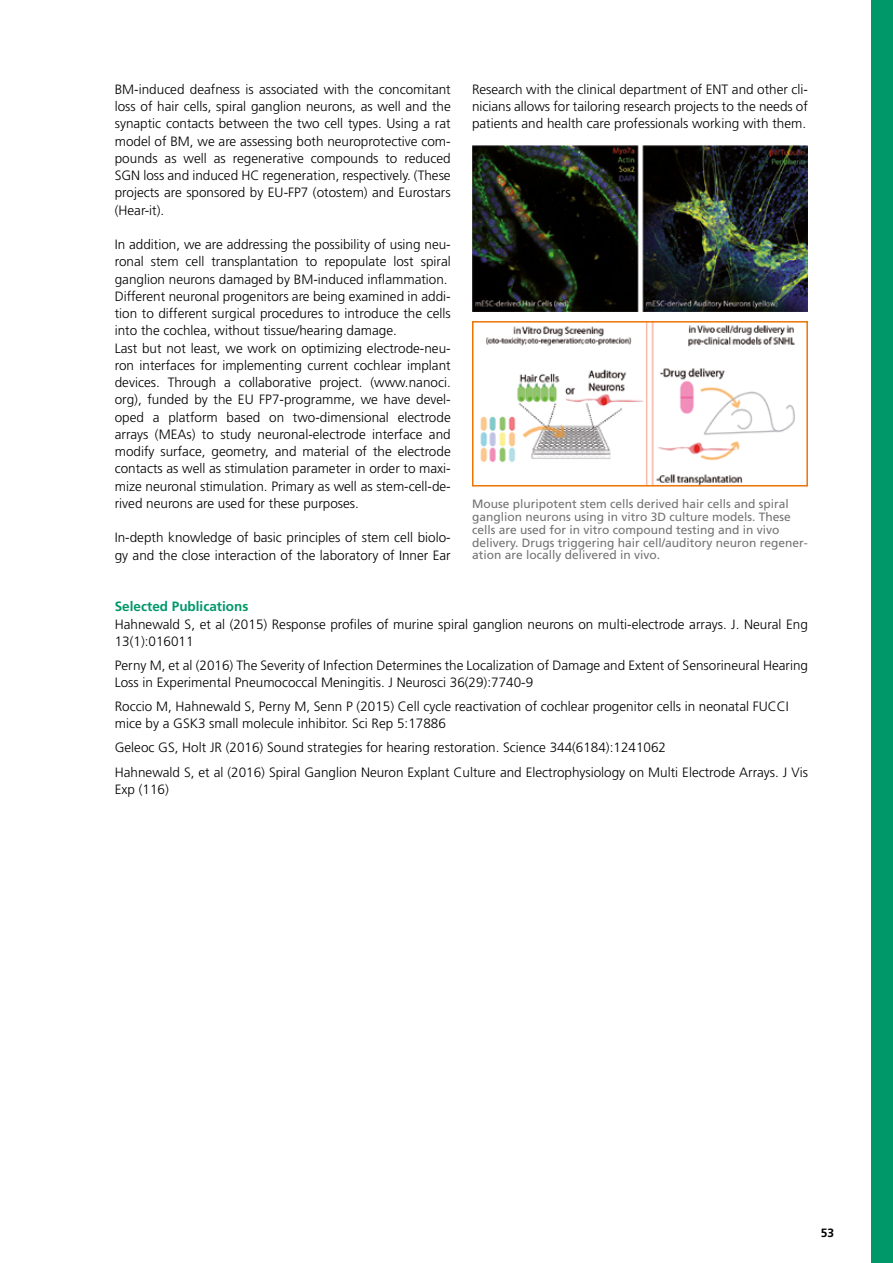
<style>
.page{position:relative;width:893px;height:1263px;background:#fff}
.page>*{position:absolute;margin:0;border:0;box-sizing:border-box;transform-origin:0 0}
.t1{font:300 13.5px/17.2px "Frutiger";color:#000}
.t2{font:700 13.5px "Frutiger";color:#009769}
.t3{font:12px/12.8px "Frutiger";color:#747373}
.t4{font:700 12px "Frutiger";color:#000}
</style>
<div class="page">
<div style="left:872px;top:0;width:21px;height:1263px;background:#009769"></div>
<img style="left:472px;top:146px;width:336px;height:165px">
<img style="left:480px;top:324px;width:315px;height:159px">
<div style="left:472px;top:321px;width:336px;height:165px;border:2px solid #ee7402"></div>
<p class="t1" style="left:115px;top:81px;width:337px;text-align:justify">BM-induced deafness is associated with the concomitant loss of hair cells, spiral ganglion neurons, as well and the synaptic contacts between the two cell types. Using a rat model of BM, we are assessing both neuroprotective com&shy;pounds as well as regenerative compounds to reduced SGN loss and induced HC regeneration, respectively. (These projects are sponsored by EU-FP7 (otostem) and Eurostars (Hear-it).</p>
<p class="t1" style="left:115px;top:236px;width:337px">In addition, we are addressing the possibility of using neu&shy;ronal stem cell transplantation to repopulate lost spiral ganglion neurons damaged by BM-induced inflammation.<br>Different neuronal progenitors are being examined in addi&shy;tion to different surgical procedures to introduce the cells into the cochlea, without tissue/hearing damage.<br>Last but not least, we work on optimizing electrode-neu&shy;ron interfaces for implementing current cochlear implant devices. Through a collaborative project. (www.nanoci. org), funded by the EU FP7-programme, we have devel&shy;oped a platform based on two-dimensional electrode arrays (MEAs) to study neuronal-electrode interface and modify surface, geometry, and material of the electrode contacts as well as stimulation parameter in order to maxi&shy;mize neuronal stimulation. Primary as well as stem-cell-de&shy;rived neurons are used for these purposes.</p>
<p class="t1" style="left:115px;top:529px;width:337px">In-depth knowledge of basic principles of stem cell biolo&shy;gy and the close interaction of the laboratory of Inner Ear</p>
<p class="t1" style="left:472px;top:81px;width:337px;text-align:justify">Research with the clinical department of ENT and other cli&shy;nicians allows for tailoring research projects to the needs of patients and health care professionals working with them.</p>
<p class="t3" style="left:472px;top:498px;width:337px">Mouse pluripotent stem cells derived hair cells and spiral ganglion neurons using in vitro 3D culture models. These cells are used for in vitro compound testing and in vivo delivery. Drugs triggering hair cell/auditory neuron regener&shy;ation are locally delivered in vivo.</p>
<p class="t2" style="left:115px;top:599px;width:135px">Selected Publications</p>
<p class="t1" style="left:115px;top:616px;width:695px">Hahnewald S, et al (2015) Response profiles of murine spiral ganglion neurons on multi-electrode arrays. J. Neural Eng<br>13(1):016011</p>
<p class="t1" style="left:115px;top:657px;width:695px">Perny M, et al (2016) The Severity of Infection Determines the Localization of Damage and Extent of Sensorineural Hearing<br>Loss in Experimental Pneumococcal Meningitis. J Neurosci 36(29):7740-9</p>
<p class="t1" style="left:115px;top:698px;width:676px">Roccio M, Hahnewald S, Perny M, Senn P (2015) Cell cycle reactivation of cochlear progenitor cells in neonatal FUCCI mice by a GSK3 small molecule inhibitor. Sci Rep 5:17886</p>
<p class="t1" style="left:115px;top:736px;width:695px;line-height:24px">Geleoc GS, Holt JR (2016) Sound strategies for hearing restoration. Science 344(6184):1241062<br>Hahnewald S, et al (2016) Spiral Ganglion Neuron Explant Culture and Electrophysiology on Multi Electrode Arrays. J Vis</p>
<p class="t1" style="left:115px;top:781px;width:56px">Exp (116)</p>
<p class="t4" style="left:821px;top:1225px;width:15px">53</p>
</div>
